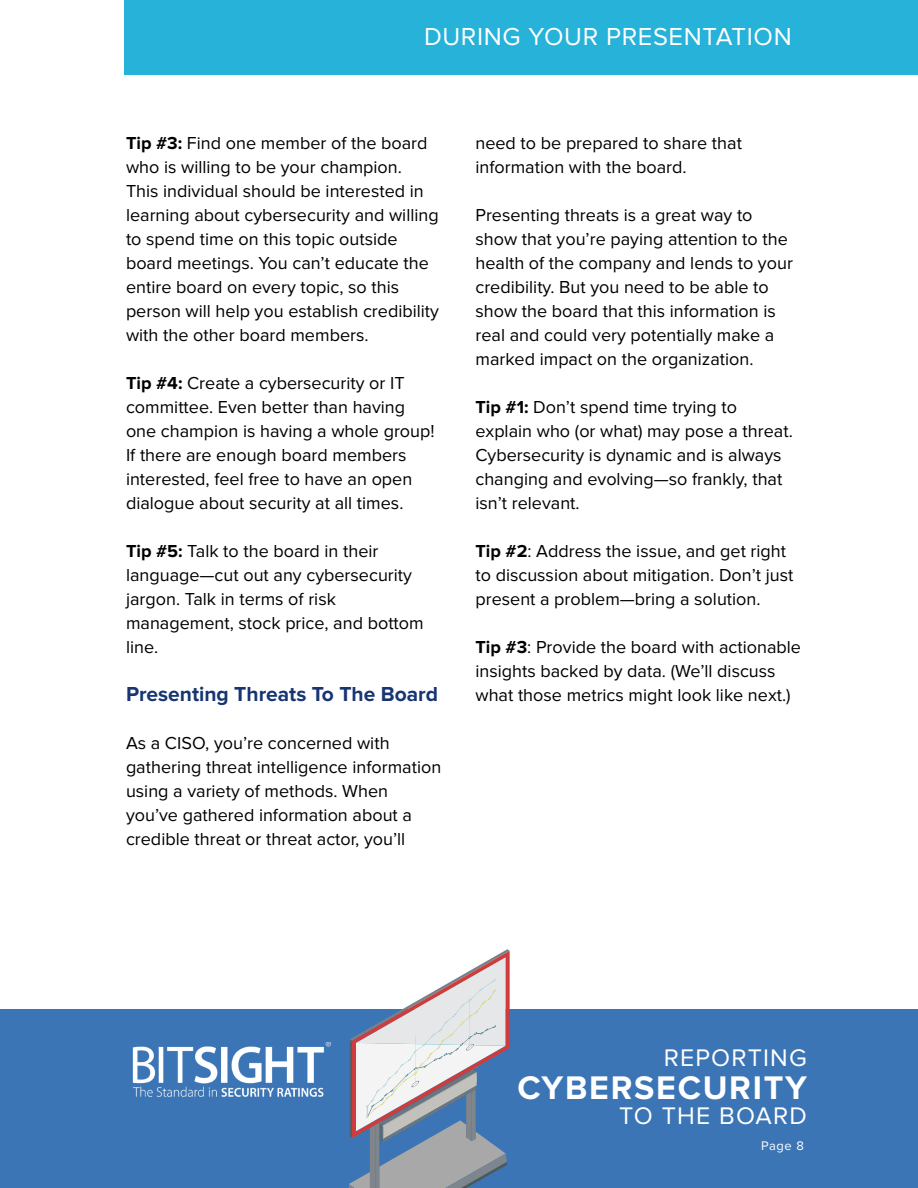
<style>
.page{position:relative;width:918px;height:1188px;background:#fff}
.page>*{position:absolute;margin:0;border:0;box-sizing:border-box;transform-origin:0 0}
.t1{font:700 33.9px "Proxima Nova";letter-spacing:.05em;color:#fff}
.t2{font:25.5px "Proxima Nova";letter-spacing:.025em;color:#fff}
.t3{font:24.9px "Proxima Nova";letter-spacing:.05em;color:#fff}
.t4{font:700 21px "Proxima Nova";color:#173572}
.t5{font:18px/24px "Proxima Nova";color:#000}
.t6{font:12.9px "Proxima Nova";color:#fff}
.s1{font-weight:700}
</style>
<div class="page">
<div style="left:0;top:1009px;width:918px;height:179px;background:#3b75b5"></div>
<svg style="left:349px;top:949px;width:161px;height:239px"></svg>
<img style="left:132px;top:1042px;width:199px;height:55px">
<div style="left:124px;top:0;width:794px;height:74px;background:#27b2d9"></div>
<h2 class="t2" style="left:424px;top:22px;width:369px">DURING YOUR PRESENTATION</h2>
<p class="t5" style="left:126px;top:131px;width:315px"><span class="s1">Tip #3:</span> Find one member of the board who is willing to be your champion.<br>This individual should be interested in learning about cybersecurity and willing to spend time on this topic outside board meetings. You can’t educate the entire board on every topic, so this person will help you establish credibility with the other board members.</p>
<p class="t5" style="left:126px;top:371px;width:310px"><span class="s1">Tip #4:</span> Create a cybersecurity or IT committee. Even better than having one champion is having a whole group!<br>If there are enough board members interested, feel free to have an open dialogue about security at all times.</p>
<p class="t5" style="left:126px;top:539px;width:299px"><span class="s1">Tip #5:</span> Talk to the board in their language—cut out any cybersecurity jargon. Talk in terms of risk management, stock price, and bottom line.</p>
<p class="t4" style="left:126px;top:682px;width:313px">Presenting Threats To The Board</p>
<p class="t5" style="left:126px;top:731px;width:317px">As a CISO, you’re concerned with gathering threat intelligence information using a variety of methods. When you’ve gathered information about a credible threat or threat actor, you’ll</p>
<p class="t5" style="left:475px;top:131px;width:268px">need to be prepared to share that information with the board.</p>
<p class="t5" style="left:475px;top:203px;width:319px">Presenting threats is a great way to show that you’re paying attention to the health of the company and lends to your credibility. But you need to be able to show the board that this information is real and could very potentially make a marked impact on the organization.</p>
<p class="t5" style="left:475px;top:395px;width:319px"><span class="s1">Tip #1:</span> Don’t spend time trying to explain who (or what) may pose a threat.<br>Cybersecurity is dynamic and is always changing and evolving—so frankly, that isn’t relevant.</p>
<p class="t5" style="left:475px;top:539px;width:319px"><span class="s1">Tip #2</span>: Address the issue, and get right to discussion about mitigation. Don’t just present a problem—bring a solution.</p>
<p class="t5" style="left:475px;top:635px;width:327px"><span class="s1">Tip #3</span>: Provide the board with actionable insights backed by data. (We’ll discuss what those metrics might look like next.)</p>
<h3 class="t3" style="left:664px;top:1043px;width:145px">REPORTING</h3>
<h1 class="t1" style="left:517px;top:1068px;width:291px">CYBERSECURITY</h1>
<h3 class="t3" style="left:619px;top:1101px;width:189px">TO THE BOARD</h3>
<p class="t6" style="left:761px;top:1138px;width:44px">Page 8</p>
</div>
